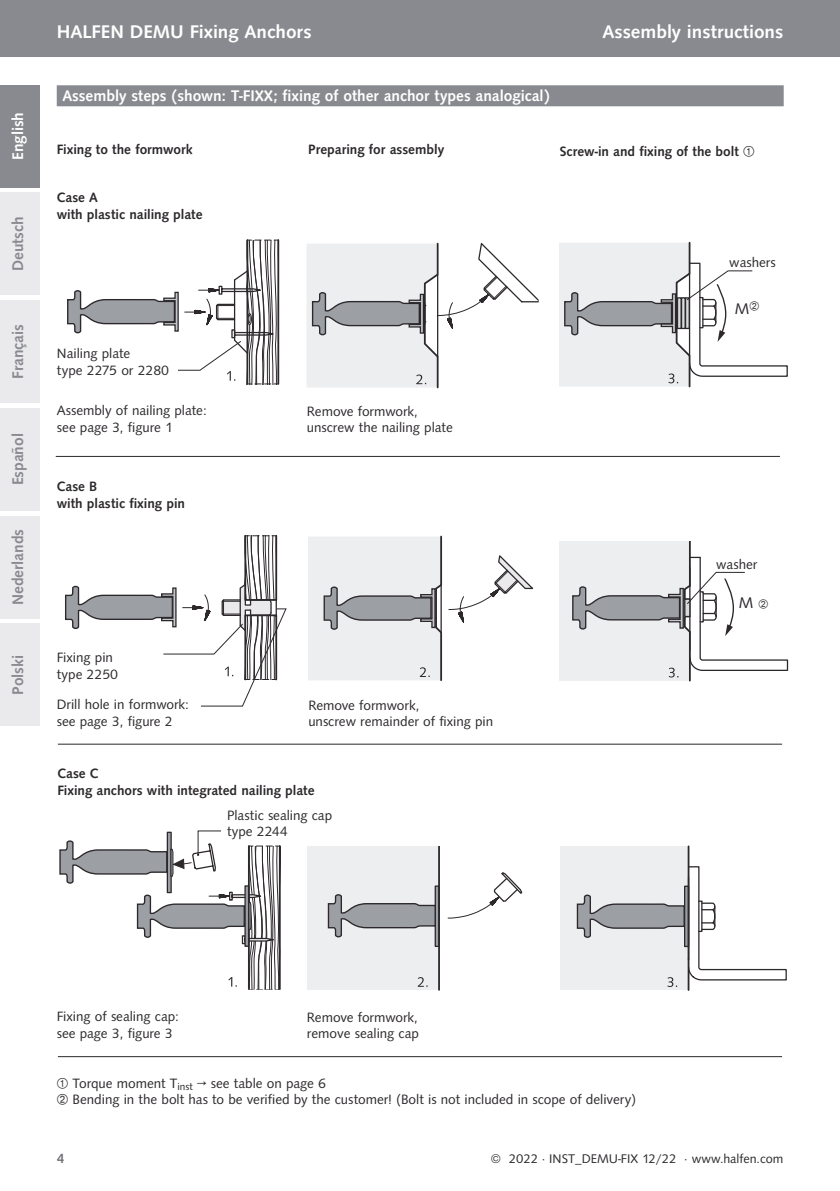
<style>
.page{position:relative;width:840px;height:1191px;background:#fff}
.page>*{position:absolute;margin:0;border:0;box-sizing:border-box;transform-origin:0 0}
.t1{font:500 19px "Syntax TOT";color:#fff}
.t2{font:500 16px "Syntax TOT";color:#fff}
.t3{font:500 16px "Syntax TOT";color:#888a8f}
.t4{font:16px "Syntax TOT";color:#2c282c}
.t5{font:14px/16.8px "Syntax TOT";color:#2c282c}
.t6{font:500 14px/16.8px "Syntax TOT";color:#2c282c}
.t7{font:500 14px "Syntax TOT";color:#717478}
.t8{font:13px "Syntax TOT";color:#2c282c}
</style>
<div class="page">
<div style="left:0;top:0;width:839px;height:57px;background:#888a8f"></div>
<div style="left:0;top:193px;width:40px;height:102px;background:#eaeaec"></div>
<div style="left:0;top:85px;width:40px;height:102px;background:#888a8f"></div>
<div style="left:0;top:300px;width:40px;height:103px;background:#eaeaec"></div>
<div style="left:0;top:516px;width:40px;height:102px;background:#eaeaec"></div>
<div style="left:0;top:624px;width:40px;height:102px;background:#eaeaec"></div>
<div style="left:0;top:408px;width:40px;height:102px;background:#eaeaec"></div>
<svg style="left:67px;top:240px;width:213px;height:144px"></svg>
<svg style="left:307px;top:242px;width:231px;height:147px"></svg>
<svg style="left:448px;top:555px;width:86px;height:68px"></svg>
<svg style="left:308px;top:535px;width:134px;height:146px;background:#dbdcde"></svg>
<div style="left:308px;top:846px;width:131px;height:144px;background:#edeeef"></div>
<svg style="left:418px;top:977px;width:9px;height:9px"></svg>
<hr style="left:435px;top:886px;width:4px;height:60px;background:#9c9fa4">
<div style="left:434px;top:885px;width:5px;height:62px;border:1px solid #2c282c"></div>
<hr style="left:438px;top:846px;width:1px;height:144px;background:#2c282c">
<svg style="left:447px;top:872px;width:76px;height:47px"></svg>
<svg style="left:327px;top:894px;width:109px;height:43px"></svg>
<div style="left:559px;top:846px;width:129px;height:144px;background:#edeeef"></div>
<hr style="left:687px;top:846px;width:2px;height:113px;background:#2c282c">
<hr style="left:687px;top:959px;width:2px;height:31px;background:#2c282c">
<svg style="left:576px;top:865px;width:211px;height:122px"></svg>
<svg style="left:59px;top:830px;width:222px;height:160px"></svg>
<hr style="left:58px;top:744px;width:723px;height:1px;background:#2c282c">
<hr style="left:58px;top:1056px;width:723px;height:1px;background:#2c282c">
<hr style="left:56px;top:456px;width:723px;height:1px;background:#2c282c">
<svg style="left:65px;top:535px;width:222px;height:172px"></svg>
<div style="left:57px;top:646px;width:67px;height:33px;background:#fff"></div>
<div style="left:57px;top:692px;width:144px;height:34px;background:#fff"></div>
<div style="left:57px;top:347px;width:121px;height:34px;background:#fff"></div>
<div style="left:57px;top:85px;width:726px;height:21px;background:#888a8f"></div>
<div style="left:221px;top:809px;width:190px;height:31px;background:#fff"></div>
<svg style="left:559px;top:241px;width:229px;height:147px"></svg>
<svg style="left:559px;top:541px;width:229px;height:140px"></svg>
<p class="t2" style="left:12px;top:160px;width:49px;rotate:-90deg">English</p>
<p class="t3" style="left:12px;top:271px;width:56px;rotate:-90deg">Deutsch</p>
<p class="t3" style="left:12px;top:379px;width:56px;rotate:-90deg">Français</p>
<p class="t3" style="left:12px;top:485px;width:54px;rotate:-90deg">Español</p>
<p class="t3" style="left:12px;top:605px;width:78px;rotate:-90deg">Nederlands</p>
<p class="t3" style="left:12px;top:694px;width:41px;rotate:-90deg">Polski</p>
<h1 class="t1" style="left:57px;top:25px;width:256px">HALFEN DEMU Fixing Anchors</h1>
<h1 class="t1" style="left:602px;top:25px;width:182px">Assembly instructions</h1>
<p class="t2" style="left:62px;top:90px;width:488px">Assembly steps (shown: T-FIXX; fixing of other anchor types analogical)</p>
<p class="t6" style="left:57px;top:143px;width:137px">Fixing to the formwork</p>
<p class="t6" style="left:308px;top:143px;width:137px">Preparing for assembly</p>
<p class="t6" style="left:559px;top:144px;width:180px">Screw-in and fixing of the bolt</p>
<p class="t6" style="left:57px;top:191px;width:147px">Case A<br>with plastic nailing plate</p>
<p class="t5" style="left:57px;top:346px;width:113px">Nailing plate<br>type 2275 or 2280</p>
<p class="t5" style="left:57px;top:403px;width:151px">Assembly of nailing plate: see page 3, figure 1</p>
<p class="t6" style="left:57px;top:479px;width:130px">Case B<br>with plastic fixing pin</p>
<p class="t5" style="left:307px;top:404px;width:147px;line-height:16px">Remove formwork, unscrew the nailing plate</p>
<p class="t5" style="left:57px;top:650px;width:63px">Fixing pin type 2250</p>
<p class="t5" style="left:57px;top:697px;width:134px">Drill hole in formwork: see page 3, figure 2</p>
<p class="t6" style="left:57px;top:766px;width:258px">Case C<br>Fixing anchors with integrated nailing plate</p>
<p class="t5" style="left:308px;top:698px;width:186px;line-height:16px">Remove formwork,<br>unscrew remainder of fixing pin</p>
<p class="t5" style="left:227px;top:808px;width:107px;line-height:16px">Plastic sealing cap type 2244</p>
<p class="t5" style="left:729px;top:255px;width:48px">washers</p>
<p class="t4" style="left:734px;top:302px;width:16px">M</p>
<p class="t5" style="left:715px;top:556px;width:43px">washer</p>
<p class="t4" style="left:738px;top:596px;width:16px">M</p>
<p class="t5" style="left:57px;top:1009px;width:124px">Fixing of sealing cap: see page 3, figure 3</p>
<p class="t5" style="left:307px;top:1010px;width:113px;line-height:16px">Remove formwork, remove sealing cap</p>
<p class="t5" style="left:73px;top:1075px;width:564px">Torque moment T<sub>inst</sub> → see table on page 6<br>Bending in the bolt has to be verified by the customer! (Bolt is not included in scope of delivery)</p>
<p class="t7" style="left:57px;top:1152px;width:9px">4</p>
<p class="t8" style="left:490px;top:1153px;width:294px">© 2022 · INST_DEMU-FIX 12/22 · www.halfen.com</p>
</div>
